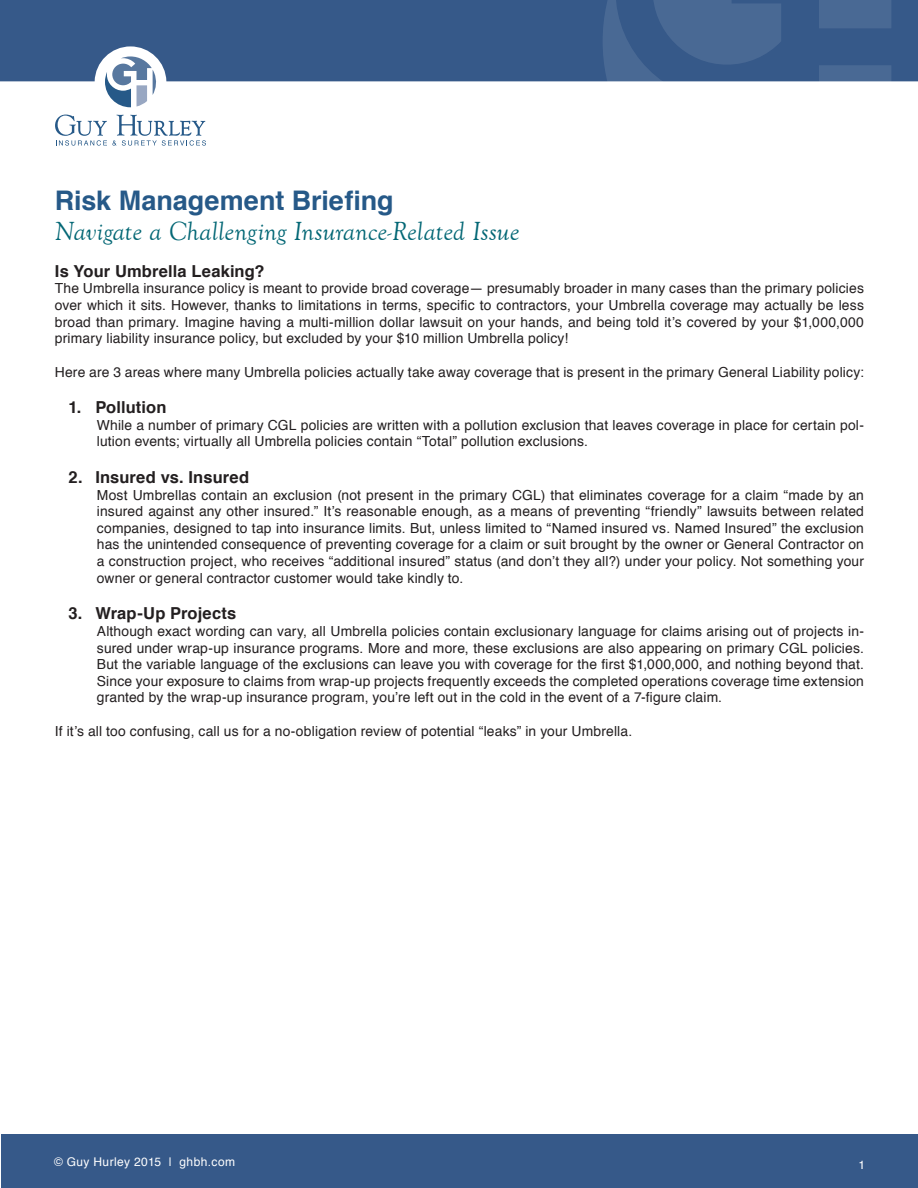
<style>
.page{position:relative;width:918px;height:1188px;background:#fff}
.page>*{position:absolute;margin:0;border:0;box-sizing:border-box;transform-origin:0 0}
.Header_2{font:italic 27px "Goudy Old Style T";letter-spacing:.005em;color:#036775}
.Header_1{font:700 27px "Helvetica";color:#265988}
.Header_3{font:700 16.5px "Helvetica";letter-spacing:.005em;color:#231f20}
.Paragraph{font:13.8px/16.6px "Helvetica";letter-spacing:.01em;color:#231f20;text-align:justify}
.t1{font:12px "Helvetica";letter-spacing:.035em;color:#fff}
</style>
<div class="page">
<div style="left:1px;top:1134px;width:917px;height:54px;background:#365989"></div>
<div style="left:0;top:0;width:603px;height:81px;background:#365989"></div>
<svg style="left:603px;top:0;width:315px;height:82px;background:#40618f"></svg>
<svg style="left:105px;top:56px;width:52px;height:51px"></svg>
<svg style="left:55px;top:115px;width:151px;height:31px"></svg>
<p class="Header_1" style="left:55px;top:179px;width:340px">Risk Management Briefing</p>
<p class="Header_2" style="left:55px;top:217px;width:466px">Navigate a Challenging Insurance-Related Issue</p>
<p class="Header_3" style="left:55px;top:258px;width:211px">Is Your Umbrella Leaking?</p>
<p class="Paragraph" style="left:55px;top:281px;width:811px">The Umbrella insurance policy is meant to provide broad coverage— presumably broader in many cases than the primary policies over which it sits. However, thanks to limitations in terms, specific to contractors, your Umbrella coverage may actually be less broad than primary. Imagine having a multi-million dollar lawsuit on your hands, and being told it’s covered by your $1,000,000 primary liability insurance policy, but excluded by your $10 million Umbrella policy!</p>
<p class="Paragraph" style="left:55px;top:364px;width:811px">Here are 3 areas where many Umbrella policies actually take away coverage that is present in the primary General Liability policy:</p>
<p class="Header_3" style="left:68px;top:394px;width:100px">1. Pollution</p>
<p class="Paragraph" style="left:97px;top:417px;width:769px">While a number of primary CGL policies are written with a pollution exclusion that leaves coverage in place for certain pol&shy;lution events; virtually all Umbrella policies contain “Total” pollution exclusions.</p>
<p class="Header_3" style="left:68px;top:464px;width:182px">2. Insured vs. Insured</p>
<p class="Paragraph" style="left:97px;top:487px;width:769px">Most Umbrellas contain an exclusion (not present in the primary CGL) that eliminates coverage for a claim “made by an insured against any other insured.” It’s reasonable enough, as a means of preventing “friendly” lawsuits between related companies, designed to tap into insurance limits. But, unless limited to “Named insured vs. Named Insured” the exclusion has the unintended consequence of preventing coverage for a claim or suit brought by the owner or General Contractor on a construction project, who receives “additional insured” status (and don’t they all?) under your policy. Not something your owner or general contractor customer would take kindly to.</p>
<p class="Header_3" style="left:68px;top:600px;width:169px">3. Wrap-Up Projects</p>
<p class="Paragraph" style="left:97px;top:623px;width:769px">Although exact wording can vary, all Umbrella policies contain exclusionary language for claims arising out of projects in&shy;sured under wrap-up insurance programs. More and more, these exclusions are also appearing on primary CGL policies.<br>But the variable language of the exclusions can leave you with coverage for the first $1,000,000, and nothing beyond that.<br>Since your exposure to claims from wrap-up projects frequently exceeds the completed operations coverage time extension granted by the wrap-up insurance program, you’re left out in the cold in the event of a 7-figure claim.</p>
<p class="Paragraph" style="left:55px;top:723px;width:579px">If it’s all too confusing, call us for a no-obligation review of potential “leaks” in your Umbrella.</p>
<p class="t1" style="left:54px;top:1152px;width:183px">© Guy Hurley 2015 | ghbh.com</p>
<p class="t1" style="left:858px;top:1155px;width:8px">1</p>
</div>
